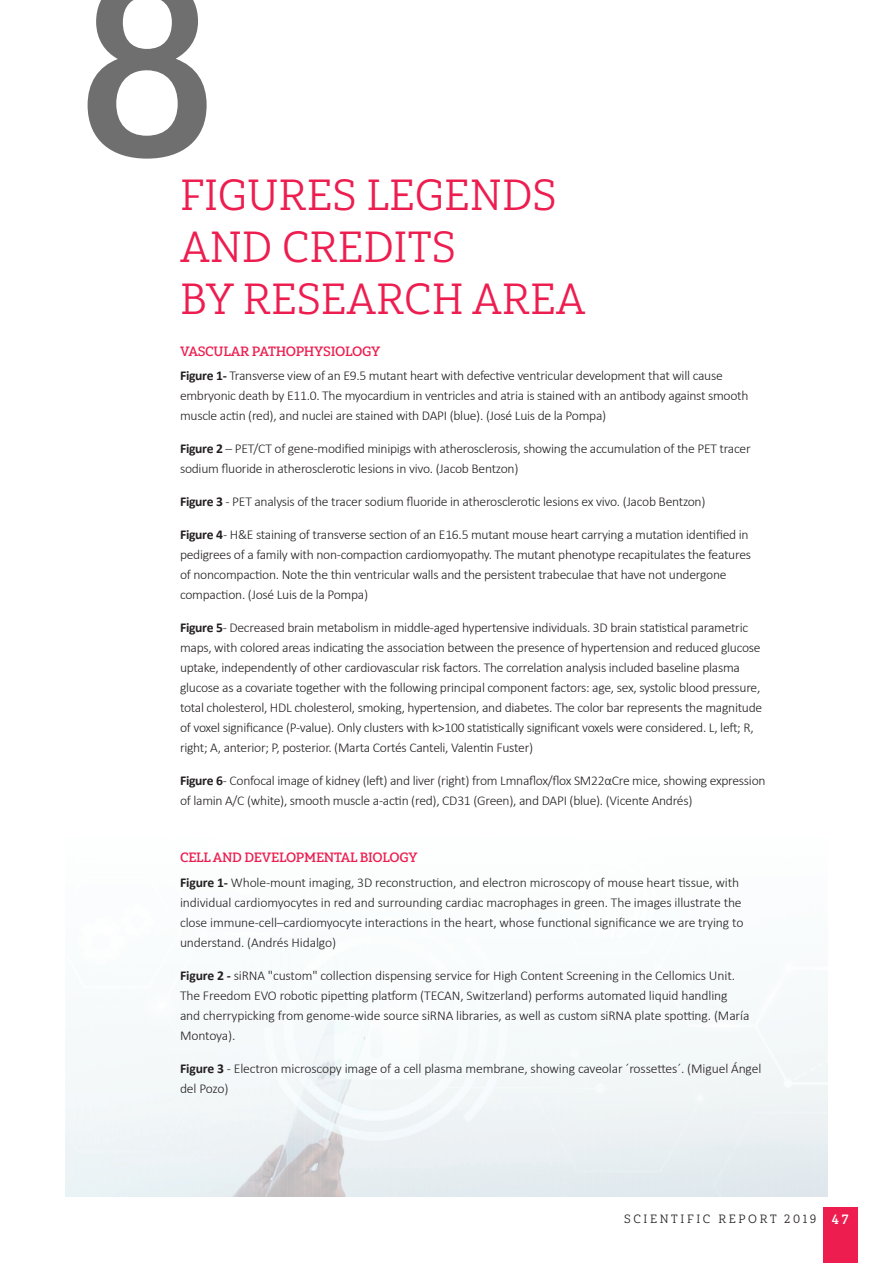
<style>
.page{position:relative;width:893px;height:1263px;background:#fff}
.page>*{position:absolute;margin:0;border:0;box-sizing:border-box;transform-origin:0 0}
.t1{font:251.55px "Yorkten Slab Nor Med";color:#706f70}
.t2{font:43.5px/52.2px "Yorkten Slab Nor Boo";color:#ed1d4f}
.t3{font:300 13.5px/20.1px "Calibri";letter-spacing:-.02em;color:#231f20}
.t4{font:13.5px "Yorkten Slab Nor Med";letter-spacing:-.02em;color:#ed1d4f}
.t5{font:12px "Yorkten Slab Nor Boo";letter-spacing:.22em;color:#231f20}
.s1{font-weight:700}
.s2{font-family:"Yorkten Slab Nor Med";font-size:13.5px;color:#fff}
</style>
<div class="page">
<div style="left:823px;top:1208px;width:34px;height:55px;background:#ed1d4f"></div>
<h1 class="t1" style="left:77px;top:-83px;width:143px">8</h1>
<h2 class="t2" style="left:180px;top:169px;width:407px">FIGURES LEGENDS<br>AND CREDITS<br>BY RESEARCH AREA</h2>
<p class="t4" style="left:180px;top:343px;width:202px">VASCULAR PATHOPHYSIOLOGY</p>
<p class="t3" style="left:180px;top:366px;width:570px"><span class="s1">Figure 1-</span> Transverse view of an E9.5 mutant heart with defective ventricular development that will cause embryonic death by E11.0. The myocardium in ventricles and atria is stained with an antibody against smooth muscle actin (red), and nuclei are stained with DAPI (blue). (José Luis de la Pompa)</p>
<p class="t3" style="left:180px;top:439px;width:572px"><span class="s1">Figure 2</span> – PET/CT of gene-modified minipigs with atherosclerosis, showing the accumulation of the PET tracer sodium fluoride in atherosclerotic lesions in vivo. (Jacob Bentzon)</p>
<p class="t3" style="left:180px;top:491px;width:527px"><span class="s1">Figure 3</span> - PET analysis of the tracer sodium fluoride in atherosclerotic lesions ex vivo. (Jacob Bentzon)</p>
<p class="t3" style="left:180px;top:524px;width:573px"><span class="s1">Figure 4</span> - H&amp;E staining of transverse section of an E16.5 mutant mouse heart carrying a mutation identified in pedigrees of a family with non-compaction cardiomyopathy. The mutant phenotype recapitulates the features of noncompaction. Note the thin ventricular walls and the persistent trabeculae that have not undergone compaction. (José Luis de la Pompa)</p>
<p class="t3" style="left:180px;top:617px;width:584px"><span class="s1">Figure 5</span>- Decreased brain metabolism in middle-aged hypertensive individuals. 3D brain statistical parametric maps, with colored areas indicating the association between the presence of hypertension and reduced glucose uptake, independently of other cardiovascular risk factors. The correlation analysis included baseline plasma glucose as a covariate together with the following principal component factors: age, sex, systolic blood pressure, total cholesterol, HDL cholesterol, smoking, hypertension, and diabetes. The color bar represents the magnitude of voxel significance (P-value). Only clusters with k&gt;100 statistically significant voxels were considered. L, left; R, right; A, anterior; P, posterior. (Marta Cortés Canteli, Valentin Fuster)</p>
<p class="t3" style="left:180px;top:770px;width:587px"><span class="s1">Figure 6</span>- Confocal image of kidney (left) and liver (right) from Lmnaflox/flox SM22αCre mice, showing expression of lamin A/C (white), smooth muscle a-actin (red), CD31 (Green), and DAPI (blue). (Vicente Andrés)</p>
<p class="t4" style="left:180px;top:850px;width:239px">CELL AND DEVELOPMENTAL BIOLOGY</p>
<p class="t3" style="left:180px;top:872px;width:565px"><span class="s1">Figure 1-</span> Whole-mount imaging, 3D reconstruction, and electron microscopy of mouse heart tissue, with individual cardiomyocytes in red and surrounding cardiac macrophages in green. The images illustrate the close immune-cell–cardiomyocyte interactions in the heart, whose functional significance we are trying to understand. (Andrés Hidalgo)</p>
<p class="t3" style="left:180px;top:965px;width:571px"><span class="s1">Figure 2 -</span> siRNA "custom" collection dispensing service for High Content Screening in the Cellomics Unit.<br>The Freedom EVO robotic pipetting platform (TECAN, Switzerland) performs automated liquid handling and cherrypicking from genome-wide source siRNA libraries, as well as custom siRNA plate spotting. (María Montoya).</p>
<p class="t3" style="left:180px;top:1058px;width:583px"><span class="s1">Figure 3</span> - Electron microscopy image of a cell plasma membrane, showing caveolar ´rossettes´. (Miguel Ángel del Pozo)</p>
<p class="t5" style="left:624px;top:1211px;width:226px">SCIENTIFIC REPORT 2019 <span class="s2">47</span></p>
</div>
